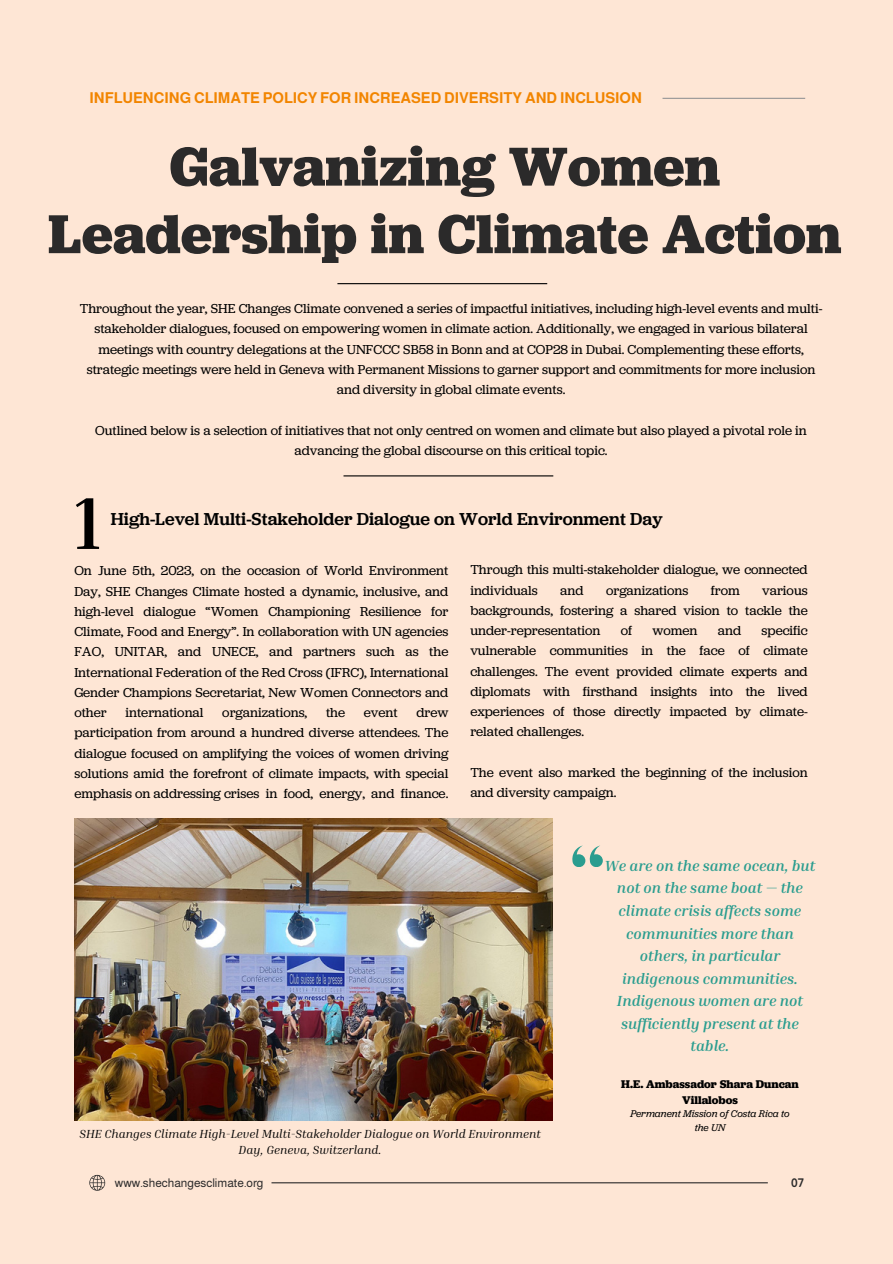
<style>
.page{position:relative;width:893px;height:1264px;background:#fff}
.page>*{position:absolute;margin:0;border:0;box-sizing:border-box;transform-origin:0 0}
.t1{font:700 74.4px "Inria Serif";color:#000}
.t2{font:700 57px/67.5px "Jubilat";color:#2b2a2a;text-align:center}
.t3{font:500 18px "Jubilat";color:#000}
.t4{font:italic 700 15px/22.5px "Inria Serif";color:#2a9d8f;text-align:center}
.t5{font:700 15px "Almarai";color:#f28500}
.t6{font:13.5px/20.2px "Jubilat";color:#000;text-align:justify}
.t7{font:italic 12px/16px "Inria Serif";color:#000;text-align:center}
.t8{font:12px "Almarai";color:#2b2a2a}
.t9{font:700 12px "Almarai";color:#2b2a2a}
.t10{font:700 11.55px/15.9px "Jubilat";color:#000;text-align:center}
.t11{font:italic 10.2px/13.8px "Jubilat";color:#000;text-align:center}
</style>
<div class="page">
<div style="left:0;top:0;width:892px;height:1263px;background:#fee6d5"></div>
<hr style="left:337px;top:283px;width:210px;height:1px;background:#000">
<svg style="left:89px;top:1174px;width:16px;height:16px"></svg>
<hr style="left:271px;top:1182px;width:496px;height:1px;background:#2b2a2a">
<hr style="left:343px;top:475px;width:210px;height:1px;background:#000">
<hr style="left:662px;top:98px;width:143px;height:1px;background:#969697">
<img style="left:74px;top:818px;width:478px;height:302px">
<svg style="left:572px;top:845px;width:30px;height:21px"></svg>
<h5 class="t5" style="left:89px;top:89px;width:554px">INFLUENCING CLIMATE POLICY FOR INCREASED DIVERSITY AND INCLUSION</h5>
<h5 class="t2" style="left:48px;top:138px;width:794px">Galvanizing Women<br>Leadership in Climate Action</h5>
<h5 class="t6" style="left:80px;top:299px;width:744px;text-align:center">Throughout the year, SHE Changes Climate convened a series of impactful initiatives, including high-level events and multi&shy;stakeholder dialogues, focused on empowering women in climate action. Additionally, we engaged in various bilateral meetings with country delegations at the UNFCCC SB58 in Bonn and at COP28 in Dubai. Complementing these efforts, strategic meetings were held in Geneva with Permanent Missions to garner support and commitments for more inclusion and diversity in global climate events.</h5>
<h5 class="t6" style="left:95px;top:421px;width:713px;text-align:center">Outlined below is a selection of initiatives that not only centred on women and climate but also played a pivotal role in advancing the global discourse on this critical topic.</h5>
<h5 class="t1" style="left:74px;top:476px;width:29px">1</h5>
<h1 class="t3" style="left:111px;top:511px;width:553px">High-Level Multi-Stakeholder Dialogue on World Environment Day</h1>
<h2 class="t6" style="left:74px;top:562px;width:375px">On June 5th, 2023, on the occasion of World Environment Day, SHE Changes Climate hosted a dynamic, inclusive, and high-level dialogue “Women Championing Resilience for Climate, Food and Energy”. In collaboration with UN agencies FAO, UNITAR, and UNECE, and partners such as the International Federation of the Red Cross (IFRC), International Gender Champions Secretariat, New Women Connectors and other</h2>
<h2 class="t6" style="left:125px;top:703px;width:80px">international</h2>
<h2 class="t6" style="left:222px;top:703px;width:86px">organizations,</h2>
<h2 class="t6" style="left:326px;top:703px;width:21px">the</h2>
<h2 class="t6" style="left:364px;top:703px;width:35px">event</h2>
<h2 class="t6" style="left:74px;top:703px;width:375px;text-indent:342px">drew participation from around a hundred diverse attendees. The dialogue focused on amplifying the voices of women driving solutions amid the forefront of climate impacts, with special emphasis on addressing crises in food, energy, and finance.</h2>
<p class="t6" style="left:470px;top:561px;width:339px">Through this multi-stakeholder dialogue, we connected individuals</p>
<p class="t6" style="left:470px;top:581px;width:339px;text-indent:292px">various backgrounds, fostering a shared vision to tackle the under-representation</p>
<p class="t6" style="left:560px;top:581px;width:25px">and</p>
<p class="t6" style="left:606px;top:581px;width:84px">organizations</p>
<p class="t6" style="left:710px;top:581px;width:30px">from</p>
<p class="t6" style="left:470px;top:621px;width:339px;text-indent:291px">specific vulnerable communities in the face of climate challenges. The event provided climate experts and diplomats with firsthand insights into the lived experiences of those directly impacted by climate&shy;related challenges.</p>
<p class="t6" style="left:470px;top:763px;width:339px">The event also marked the beginning of the inclusion and diversity campaign.</p>
<p class="t6" style="left:620px;top:621px;width:13px">of</p>
<p class="t6" style="left:652px;top:621px;width:47px">women</p>
<p class="t6" style="left:717px;top:621px;width:25px">and</p>
<p class="t7" style="left:79px;top:1125px;width:463px">SHE Changes Climate High-Level Multi-Stakeholder Dialogue on World Environment<br>Day, Geneva, Switzerland.</p>
<p class="t8" style="left:115px;top:1175px;width:150px">www.shechangesclimate.org</p>
<h4 class="t4" style="left:604px;top:854px;width:212px">We are on the same ocean, but not on the same boat — the climate crisis affects some communities more than others, in particular indigenous communities.<br>Indigenous women are not sufficiently present at the table.</h4>
<h6 class="t10" style="left:621px;top:1077px;width:179px">H.E. Ambassador Shara Duncan<br>Villalobos</h6>
<p class="t11" style="left:630px;top:1107px;width:161px">Permanent Mission of Costa Rica to the UN</p>
<h3 class="t9" style="left:791px;top:1175px;width:14px">07</h3>
</div>
